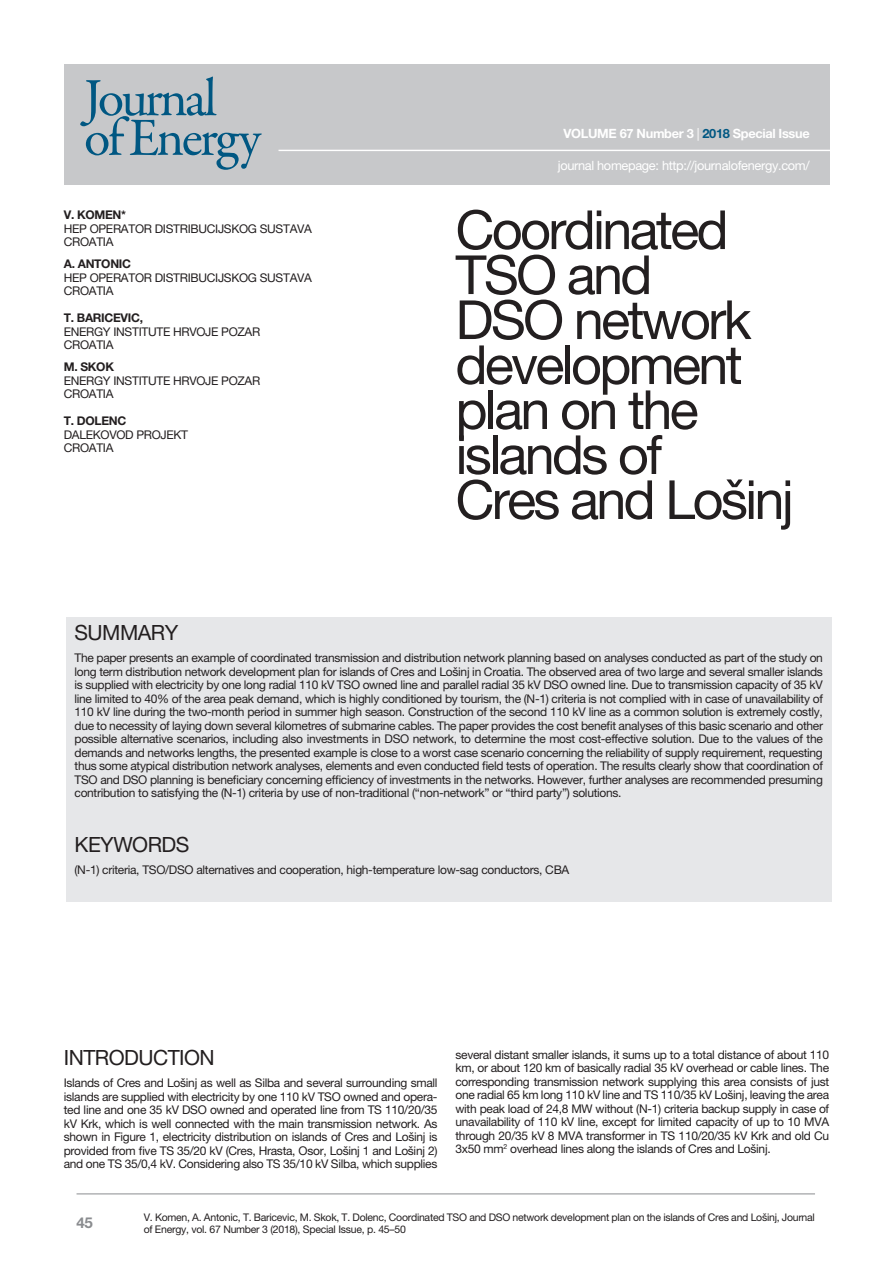
<style>
.page{position:relative;width:893px;height:1263px;background:#fff}
.page>*{position:absolute;margin:0;border:0;box-sizing:border-box;transform-origin:0 0}
.t1{font:54.15px/39.6px "MH Garamond";letter-spacing:-.055em;color:#005782}
.t2{font:54px/45px "MH Helvetica";letter-spacing:-.05em;color:#231f20}
.t3{font:21px "MH Helvetica";letter-spacing:-.025em;color:#231f20}
.t4{font:700 15px "MH Helvetica";color:#8a8c8f}
.t5{font:12.75px "MH Helvetica";letter-spacing:-.025em;color:#fff}
.t6{font:700 12.75px "MH Helvetica";letter-spacing:-.025em;color:#fff}
.t7{font:12px/13.5px "MH Helvetica";letter-spacing:-.025em;color:#231f20;text-align:justify}
.t8{font:700 12px "MH Helvetica";letter-spacing:-.025em;color:#231f20}
.t9{font:10.5px/12px "MH Helvetica";letter-spacing:-.025em;color:#231f20}
.s1{font-weight:400}
.s2{color:#005782}
</style>
<div class="page">
<hr style="left:77px;top:1193px;width:738px;height:1px;background:#8a8c8f">
<div style="left:64px;top:64px;width:765px;height:121px;background:#c7c8ca"></div>
<hr style="left:278px;top:150px;width:555px;height:1px;background:#fff">
<div style="left:66px;top:617px;width:765px;height:284px;background:#e6e7e9"></div>
<h1 class="t1" style="left:84px;top:80px;width:178px">Journal of Energy</h1>
<p class="t8" style="left:64px;top:207px;width:64px">V. KOMEN*</p>
<p class="t7" style="left:64px;top:221px;width:44px">HEP Operator</p>
<p class="t7" style="left:155px;top:221px;width:8px">distribucijskog</p>
<p class="t7" style="left:260px;top:221px;width:9px">sustava</p>
<p class="t7" style="left:64px;top:235px;width:17px">Croatia</p>
<p class="t8" style="left:64px;top:256px;width:69px">A. ANTONIC</p>
<p class="t7" style="left:64px;top:270px;width:44px">HEP Operator</p>
<p class="t7" style="left:155px;top:270px;width:8px">distribucijskog</p>
<p class="t7" style="left:260px;top:270px;width:9px">sustava</p>
<p class="t7" style="left:64px;top:284px;width:17px">Croatia</p>
<p class="t8" style="left:64px;top:310px;width:81px">T. BARICEVIC,</p>
<p class="t7" style="left:64px;top:324px;width:16px">Energy</p>
<p class="t7" style="left:113px;top:324px;width:11px">Institute</p>
<p class="t7" style="left:173px;top:324px;width:17px">Hrvoje</p>
<p class="t7" style="left:221px;top:324px;width:17px">Pozar</p>
<p class="t7" style="left:64px;top:338px;width:17px">Croatia</p>
<p class="t8" style="left:64px;top:359px;width:52px">M. SKOK</p>
<p class="t7" style="left:64px;top:373px;width:16px">Energy</p>
<p class="t7" style="left:113px;top:373px;width:11px">Institute</p>
<p class="t7" style="left:173px;top:373px;width:17px">Hrvoje</p>
<p class="t7" style="left:221px;top:373px;width:17px">Pozar</p>
<p class="t7" style="left:64px;top:387px;width:17px">Croatia</p>
<p class="t8" style="left:64px;top:413px;width:64px">T. DOLENC</p>
<p class="t7" style="left:64px;top:427px;width:17px">Dalekovod</p>
<p class="t7" style="left:136px;top:427px;width:16px">Projekt</p>
<p class="t7" style="left:64px;top:441px;width:17px">Croatia</p>
<p class="t6" style="left:563px;top:125px;width:248px">VOLUME 67 Number 3 <span class="s1">|</span> <span class="s2">2018</span> Special Issue</p>
<p class="t5" style="left:558px;top:157px;width:253px">journal homepage: http://journalofenergy.com/</p>
<h2 class="t2" style="left:455px;top:206px;width:340px">Coordinated<br>TSO and<br>DSO network development plan on the islands of<br>Cres and Lošinj</h2>
<h3 class="t3" style="left:75px;top:620px;width:105px">SUMMARY</h3>
<p class="t7" style="left:75px;top:651px;width:750px">The paper presents an example of coordinated transmission and distribution network planning based on analyses conducted as part of the study on long term distribution network development plan for islands of Cres and Lošinj in Croatia. The observed area of two large and several smaller islands is supplied with electricity by one long radial 110 kV TSO owned line and parallel radial 35 kV DSO owned line. Due to transmission capacity of 35 kV line limited to 40% of the area peak demand, which is highly conditioned by tourism, the (N-1) criteria is not complied with in case of unavailability of 110 kV line during the two-month period in summer high season. Construction of the second 110 kV line as a common solution is extremely costly, due to necessity of laying down several kilometres of submarine cables. The paper provides the cost benefit analyses of this basic scenario and other possible alternative scenarios, including also investments in DSO network, to determine the most cost-effective solution. Due to the values of the demands and networks lengths, the presented example is close to a worst case scenario concerning the reliability of supply requirement, requesting thus some atypical distribution network analyses, elements and even conducted field tests of operation. The results clearly show that coordination of TSO and DSO planning is beneficiary concerning efficiency of investments in the networks. However, further analyses are recommended presuming contribution to satisfying the (N-1) criteria by use of non-traditional (“non-network” or “third party”) solutions.</p>
<h3 class="t3" style="left:75px;top:832px;width:116px">KEYWORDS</h3>
<p class="t7" style="left:75px;top:863px;width:496px">(N-1) criteria, TSO/DSO alternatives and cooperation, high-temperature low-sag conductors, CBA</p>
<h3 class="t3" style="left:64px;top:1045px;width:152px">INTRODUCTION</h3>
<p class="t7" style="left:64px;top:1076px;width:375px">Islands of Cres and Lošinj as well as Silba and several surrounding small islands are supplied with electricity by one 110 kV TSO owned and opera&shy;ted line and one 35 kV DSO owned and operated line from TS 110/20/35 kV Krk, which is well connected with the main transmission network. As shown in Figure 1, electricity distribution on islands of Cres and Lošinj is provided from five TS 35/20 kV (Cres, Hrasta, Osor, Lošinj 1 and Lošinj 2) and one TS 35/0,4 kV. Considering also TS 35/10 kV Silba, which supplies</p>
<p class="t7" style="left:455px;top:1048px;width:375px">several distant smaller islands, it sums up to a total distance of about 110 km, or about 120 km of basically radial 35 kV overhead or cable lines. The corresponding transmission network supplying this area consists of just one radial 65 km long 110 kV line and TS 110/35 kV Lošinj, leaving the area with peak load of 24,8 MW without (N-1) criteria backup supply in case of unavailability of 110 kV line, except for limited capacity of up to 10 MVA through 20/35 kV 8 MVA transformer in TS 110/20/35 kV Krk and old Cu 3x50 mm<sup>2</sup> overhead lines along the islands of Cres and Lošinj.</p>
<p class="t4" style="left:77px;top:1213px;width:18px">45</p>
<p class="t9" style="left:144px;top:1211px;width:673px">V. Komen, A. Antonic, T. Baricevic, M. Skok, T. Dolenc, Coordinated TSO and DSO network development plan on the islands of Cres and Lošinj, Journal of Energy, vol. 67 Number 3 (2018), Special Issue, p. 45–50</p>
</div>
